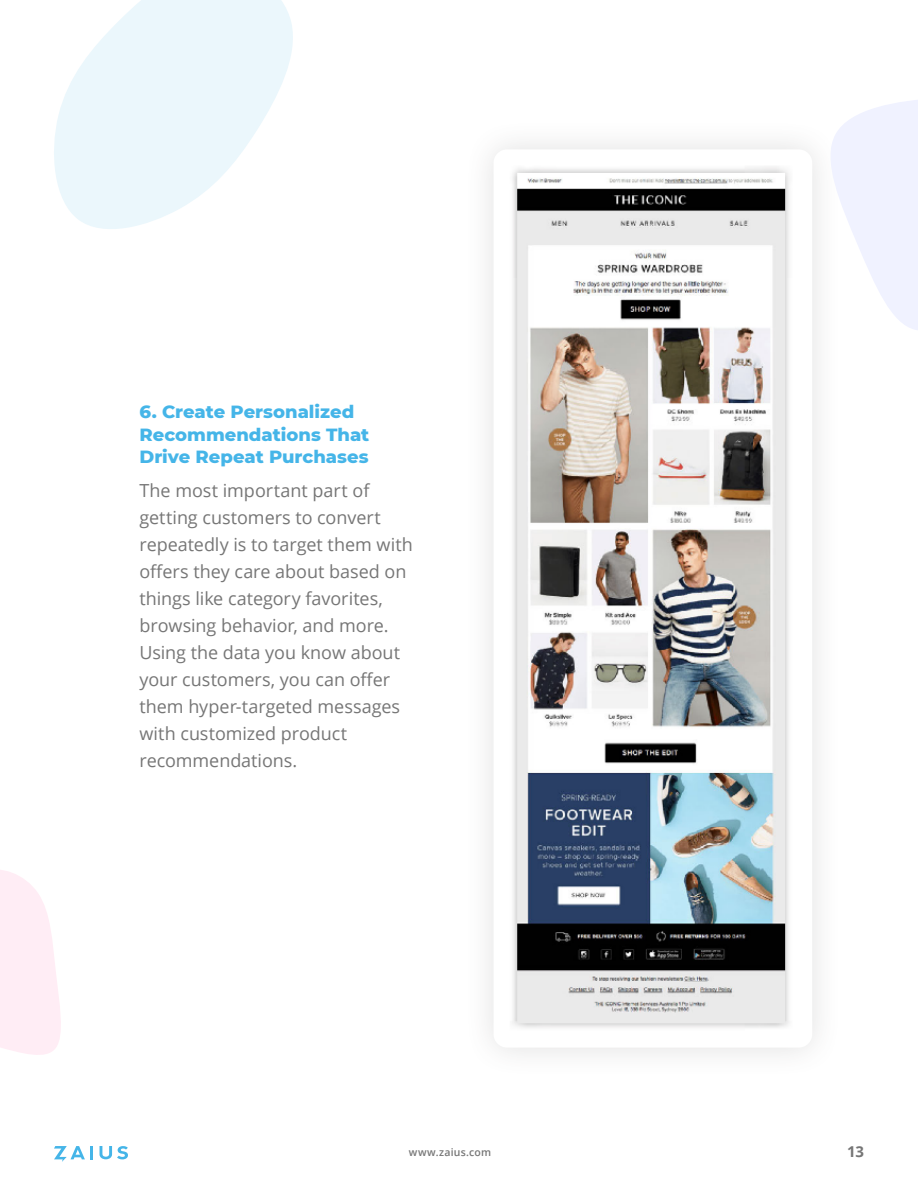
<style>
.page{position:relative;width:918px;height:1188px;background:#fff}
.page>*{position:absolute;margin:0;border:0;box-sizing:border-box;transform-origin:0 0}
.t1{font:18px/27px "Open Sans";letter-spacing:-.005em;color:#767676}
.t2{font:800 18px/22.5px "Montserrat";color:#45b5e8}
.t3{font:700 15px "Open Sans";color:#767676}
.t4{font:600 10.5px "Open Sans";letter-spacing:.025em;color:#767676}
</style>
<div class="page">
<svg style="left:54px;top:1146px;width:39px;height:16px"></svg>
<svg style="left:100px;top:1146px;width:28px;height:13px"></svg>
<div style="left:463px;top:119px;width:380px;height:959px;background:#fafafa"></div>
<div style="left:494px;top:149px;width:318px;height:899px;background:#fff;border-radius:14px"></div>
<img style="left:512px;top:167px;width:278px;height:861px">
<svg style="left:54px;top:0;width:239px;height:229px;fill:#ebf7fc"></svg>
<svg style="left:0;top:870px;width:61px;height:185px"></svg>
<svg style="left:843px;top:100px;width:75px;height:230px"></svg>
<p class="t2" style="left:140px;top:399px;width:231px">6. Create Personalized<br>Recommendations That<br>Drive Repeat Purchases</p>
<p class="t1" style="left:140px;top:476px;width:275px">The most important part of getting customers to convert repeatedly is to target them with offers they care about based on things like category favorites, browsing behavior, and more.<br>Using the data you know about your customers, you can offer them hyper-targeted messages with customized product recommendations.</p>
<p class="t4" style="left:409px;top:1145px;width:84px">www.zaius.com</p>
<p class="t3" style="left:847px;top:1141px;width:18px">13</p>
</div>
